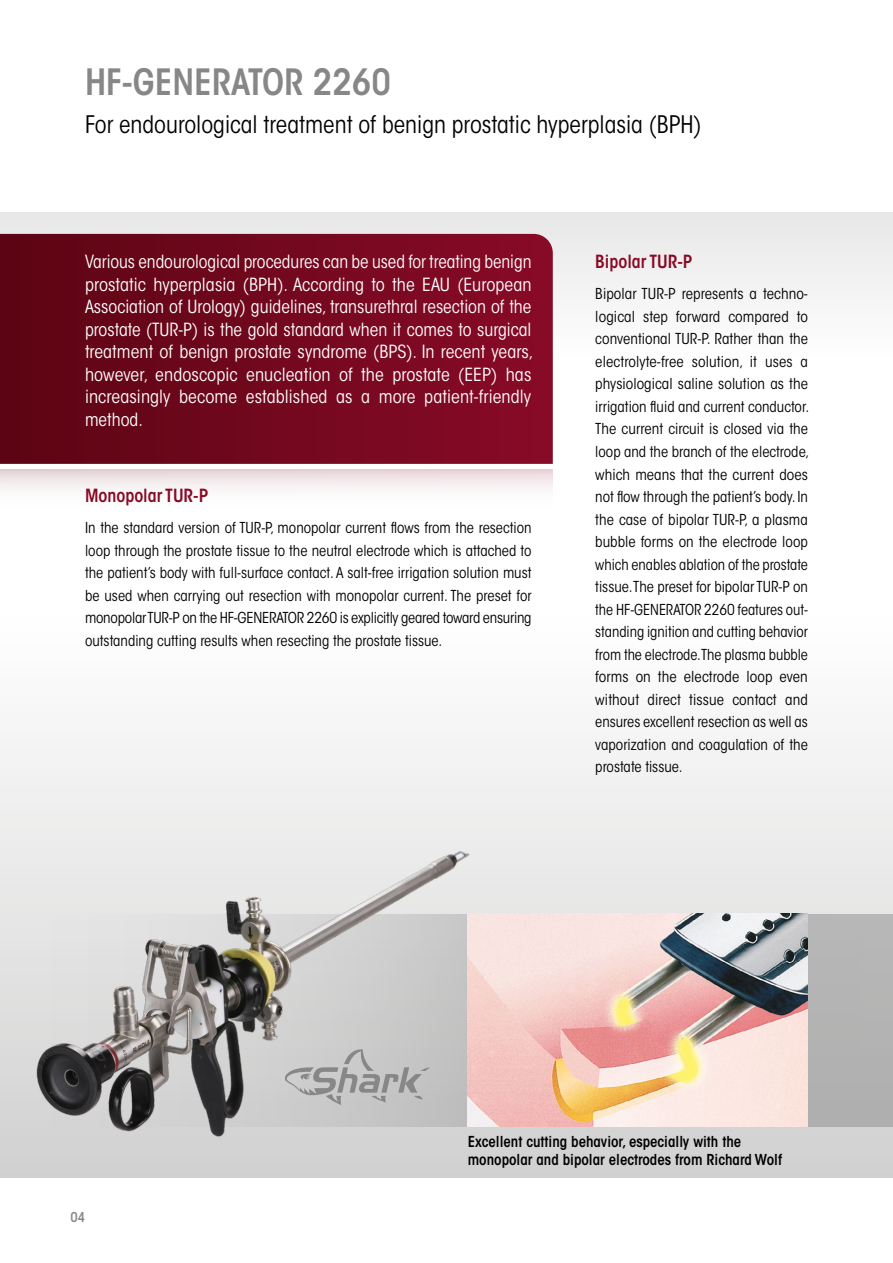
<style>
.page{position:relative;width:893px;height:1263px;background:#fff}
.page>*{position:absolute;margin:0;border:0;box-sizing:border-box;transform-origin:0 0}
.t1{font:600 condensed 36px "ITC Avant Garde Std";color:#878787}
.t2{font:condensed 24px "ITC Avant Garde Std";color:#000}
.t3{font:condensed 18px/22.5px "ITC Avant Garde Std";color:#fff}
.t4{font:600 condensed 18px "ITC Avant Garde Std";color:#880a26}
.t5{font:condensed 15px/22.5px "ITC Avant Garde Std";color:#000;text-align:justify}
.t6{font:600 condensed 15px/18px "ITC Avant Garde Std";color:#000}
.t7{font:600 condensed 13.5px "ITC Avant Garde Std";color:#878787}
</style>
<div class="page">
<svg style="left:0;top:739px;width:893px;height:439px"></svg>
<div style="left:0;top:213px;width:893px;height:148px;background:linear-gradient(to bottom,#e7e7e7,#fff)"></div>
<svg style="left:0;top:469px;width:553px;height:20px"></svg>
<svg style="left:0;top:234px;width:553px;height:230px;background:#72071d"></svg>
<hr style="left:892px;top:213px;width:1px;height:251px;background:#878787">
<svg style="left:0;top:914px;width:893px;height:213px;background:#bababa"></svg>
<img style="left:478px;top:914px;width:330px;height:213px">
<img style="left:18px;top:837px;width:460px;height:315px">
<svg style="left:285px;top:1049px;width:145px;height:56px;background:#bababa"></svg>
<h1 class="t1" style="left:85px;top:59px;width:307px">HF-GENERATOR 2260</h1>
<h2 class="t2" style="left:85px;top:110px;width:618px">For endourological treatment of benign prostatic hyperplasia (BPH)</h2>
<p class="t3" style="left:85px;top:251px;width:450px">Various endourological procedures can be used for treating benign prostatic hyperplasia (BPH). According to the EAU (European Association of Urology) guidelines, transurethral resection of the prostate (TUR-P) is the gold standard when it comes to surgical treatment of benign prostate syndrome (BPS). In recent years, however, endoscopic enucleation of the prostate (EEP) has increasingly become established as a more patient-friendly method.</p>
<p class="t4" style="left:85px;top:485px;width:125px">Monopolar TUR-P</p>
<p class="t5" style="left:85px;top:517px;width:448px">In the standard version of TUR-P, monopolar current flows from the resection loop through the prostate tissue to the neutral electrode which is attached to the patient’s body with full-surface contact. A salt-free irrigation solution must be used when carrying out resection with monopolar current. The preset for monopolar TUR-P on the HF-GENERATOR 2260 is explicitly geared toward ensuring outstanding cutting results when resecting the prostate tissue.</p>
<p class="t4" style="left:595px;top:251px;width:99px">Bipolar TUR-P</p>
<p class="t5" style="left:595px;top:283px;width:216px">Bipolar TUR-P represents a techno&shy;logical step forward compared to conventional TUR-P. Rather than the electrolyte-free solution, it uses a physiological saline solution as the irrigation fluid and current conductor.<br>The current circuit is closed via the loop and the branch of the electrode, which means that the current does not flow through the patient’s body. In the case of bipolar TUR-P, a plasma bubble forms on the electrode loop which enables ablation of the prostate tissue.The preset for bipolar TUR-P on the HF-GENERATOR 2260 features out&shy;standing ignition and cutting behavior from the electrode.The plasma bubble forms on the electrode loop even without direct tissue contact and ensures excellent resection as well as vaporization and coagulation of the prostate tissue.</p>
<p class="t7" style="left:70px;top:1208px;width:16px">04</p>
<p class="t6" style="left:468px;top:1132px;width:316px">Excellent cutting behavior, especially with the monopolar and bipolar electrodes from Richard Wolf</p>
</div>
